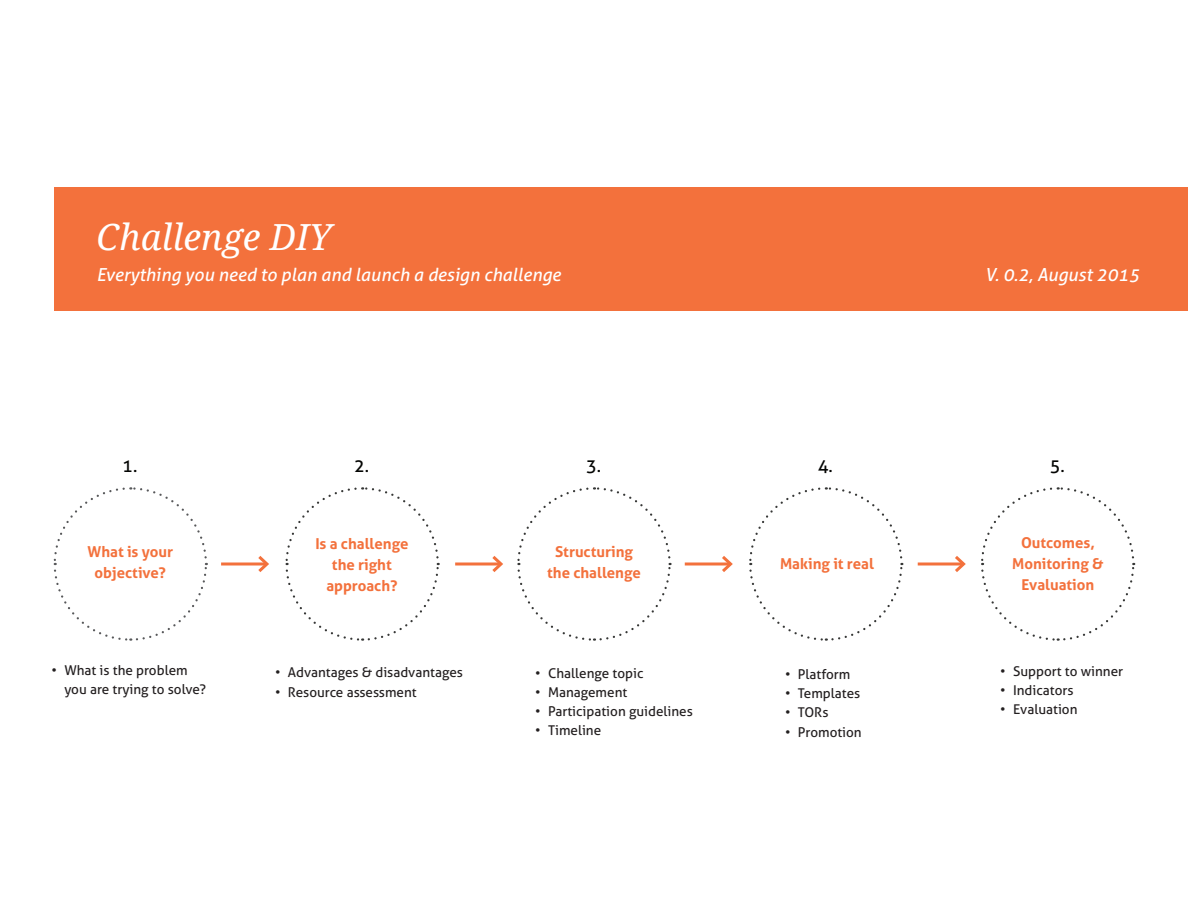
<style>
.page{position:relative;width:1188px;height:918px;background:#fff}
.page>*{position:absolute;margin:0;border:0;box-sizing:border-box;transform-origin:0 0}
.t1{font:italic 36px "Droid Serif";color:#fff}
.t2{font:italic 18px "Aller";color:#fff}
.t3{font:18px "Aller";color:#040503}
.t4{font:700 15px/21px "Aller";color:#f3713c;text-align:center}
.t5{font:13.5px/19.2px "Aller";color:#231f20}
</style>
<div class="page">
<div style="left:54px;top:187px;width:1134px;height:123px;background:#f3713c"></div>
<svg style="left:53px;top:487px;width:155px;height:154px"></svg>
<svg style="left:285px;top:487px;width:155px;height:154px"></svg>
<svg style="left:517px;top:487px;width:155px;height:154px"></svg>
<svg style="left:749px;top:487px;width:155px;height:154px"></svg>
<svg style="left:981px;top:487px;width:155px;height:154px"></svg>
<svg style="left:221px;top:562px;width:34px;height:4px"></svg>
<svg style="left:255px;top:556px;width:14px;height:16px"></svg>
<svg style="left:455px;top:562px;width:34px;height:4px"></svg>
<svg style="left:489px;top:556px;width:14px;height:16px"></svg>
<svg style="left:685px;top:562px;width:34px;height:4px"></svg>
<svg style="left:719px;top:556px;width:14px;height:16px"></svg>
<svg style="left:918px;top:562px;width:34px;height:4px"></svg>
<svg style="left:952px;top:556px;width:14px;height:16px"></svg>
<h1 class="t1" style="left:97px;top:217px;width:237px">Challenge DIY</h1>
<h2 class="t2" style="left:97px;top:263px;width:466px">Everything you need to plan and launch a design challenge</h2>
<h2 class="t2" style="left:985px;top:263px;width:156px">V. 0.2, August 2015</h2>
<h2 class="t3" style="left:122px;top:455px;width:17px">1.</h2>
<h2 class="t3" style="left:354px;top:455px;width:17px">2.</h2>
<h2 class="t3" style="left:586px;top:455px;width:17px">3.</h2>
<h2 class="t3" style="left:818px;top:455px;width:17px">4.</h2>
<h2 class="t3" style="left:1050px;top:455px;width:17px">5.</h2>
<p class="t4" style="left:88px;top:541px;width:87px">What is your objective?</p>
<p class="t4" style="left:315px;top:533px;width:95px">Is a challenge the right approach?</p>
<p class="t4" style="left:547px;top:541px;width:95px">Structuring the challenge</p>
<p class="t5" style="left:64px;top:660px;width:143px;text-indent:-13px">• What is the problem you are trying to solve?</p>
<p class="t5" style="left:275px;top:663px;width:189px">• Advantages &amp; disadvantages</p>
<p class="t5" style="left:275px;top:682px;width:143px">• Resource assessment</p>
<p class="t5" style="left:535px;top:663px;width:110px">• Challenge topic</p>
<p class="t5" style="left:535px;top:682px;width:94px">• Management</p>
<p class="t5" style="left:535px;top:702px;width:159px">• Participation guidelines</p>
<p class="t5" style="left:535px;top:721px;width:68px">• Timeline</p>
<p class="t4" style="left:780px;top:553px;width:95px">Making it real</p>
<p class="t5" style="left:785px;top:665px;width:67px">• Platform</p>
<p class="t5" style="left:785px;top:684px;width:77px">• Templates</p>
<p class="t5" style="left:785px;top:703px;width:45px">• TORs</p>
<p class="t5" style="left:785px;top:722px;width:78px">• Promotion</p>
<p class="t4" style="left:1012px;top:532px;width:93px">Outcomes,<br>Monitoring &amp;<br>Evaluation</p>
<p class="t5" style="left:1000px;top:662px;width:124px">• Support to winner</p>
<p class="t5" style="left:1000px;top:681px;width:75px">• Indicators</p>
<p class="t5" style="left:1000px;top:700px;width:79px">• Evaluation</p>
</div>
